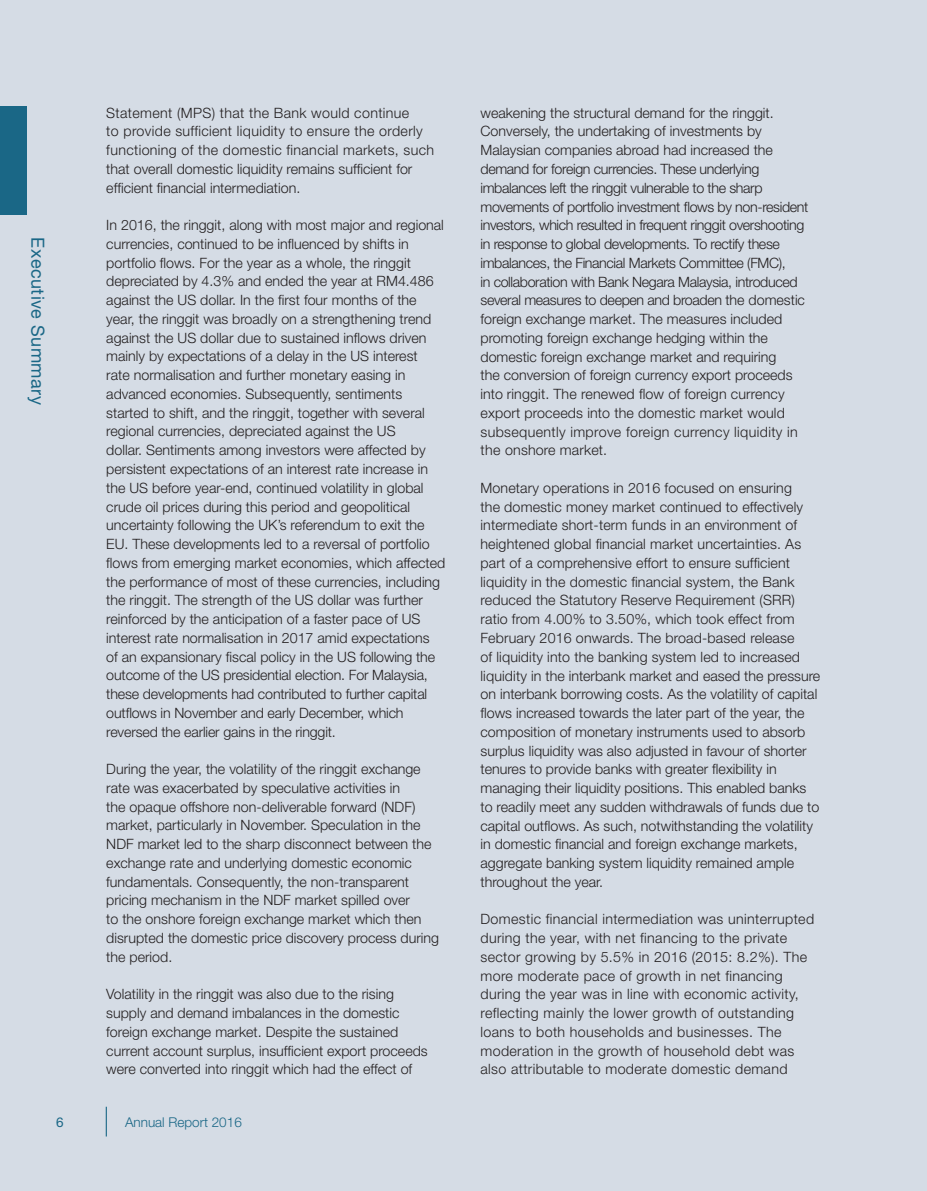
<style>
.page{position:relative;width:927px;height:1191px;background:#d5dce5}
.page>*{position:absolute;margin:0;border:0;box-sizing:border-box;transform-origin:0 0}
.t1{font:18px "Helvetica Neue";letter-spacing:.025em;color:#1a6786}
.t2{font:300 14.25px/18.8px "Helvetica Neue";color:#231f20}
.t3{font:300 14.25px/18.8px "Helvetica Neue";letter-spacing:.025em;color:#231f20}
.t4{font:300 13.5px "Helvetica Neue";color:#1a6786}
.t5{font:13.5px "Helvetica Neue";color:#1a6786}
</style>
<div class="page">
<div style="left:0;top:106px;width:27px;height:109px;background:#1a6786"></div>
<hr style="left:106px;top:1106px;width:1px;height:30px;background:#1a6786">
<p class="t1" style="left:49px;top:237px;width:169px;rotate:90deg">Executive Summary</p>
<p class="t3" style="left:106px;top:103px;width:329px">Statement (MPS) that the Bank would continue<br>to provide sufficient liquidity to ensure the orderly functioning of the domestic financial markets, such that overall domestic liquidity remains sufficient for efficient financial intermediation.</p>
<p class="t2" style="left:106px;top:215px;width:340px">In 2016, the ringgit, along with most major and regional currencies, continued to be influenced by shifts in portfolio flows. For the year as a whole, the ringgit depreciated by 4.3% and ended the year at RM4.486 against the US dollar. In the first four months of the year, the ringgit was broadly on a strengthening trend against the US dollar due to sustained inflows driven mainly by expectations of a delay in the US interest<br>rate normalisation and further monetary easing in advanced economies. Subsequently, sentiments started to shift, and the ringgit, together with several regional currencies, depreciated against the US<br>dollar. Sentiments among investors were affected by persistent expectations of an interest rate increase in the US before year-end, continued volatility in global crude oil prices during this period and geopolitical uncertainty following the UK’s referendum to exit the EU. These developments led to a reversal of portfolio flows from emerging market economies, which affected the performance of most of these currencies, including the ringgit. The strength of the US dollar was further reinforced by the anticipation of a faster pace of US interest rate normalisation in 2017 amid expectations<br>of an expansionary fiscal policy in the US following the outcome of the US presidential election. For Malaysia, these developments had contributed to further capital outflows in November and early December, which reversed the earlier gains in the ringgit.</p>
<p class="t2" style="left:106px;top:759px;width:334px">During the year, the volatility of the ringgit exchange rate was exacerbated by speculative activities in<br>the opaque offshore non-deliverable forward (NDF) market, particularly in November. Speculation in the NDF market led to the sharp disconnect between the exchange rate and underlying domestic economic fundamentals. Consequently, the non-transparent pricing mechanism in the NDF market spilled over<br>to the onshore foreign exchange market which then disrupted the domestic price discovery process during the period.</p>
<p class="t2" style="left:106px;top:984px;width:323px">Volatility in the ringgit was also due to the rising supply and demand imbalances in the domestic foreign exchange market. Despite the sustained current account surplus, insufficient export proceeds were converted into ringgit which had the effect of</p>
<p class="t5" style="left:56px;top:1114px;width:9px">6</p>
<p class="t4" style="left:125px;top:1113px;width:118px">Annual Report 2016</p>
<p class="t2" style="left:480px;top:103px;width:329px">weakening the structural demand for the ringgit.<br>Conversely, the undertaking of investments by Malaysian companies abroad had increased the demand for foreign currencies. These underlying imbalances left the ringgit vulnerable to the sharp movements of portfolio investment flows by non-resident investors, which resulted in frequent ringgit overshooting in response to global developments. To rectify these imbalances, the Financial Markets Committee (FMC),<br>in collaboration with Bank Negara Malaysia, introduced several measures to deepen and broaden the domestic foreign exchange market. The measures included promoting foreign exchange hedging within the domestic foreign exchange market and requiring<br>the conversion of foreign currency export proceeds into ringgit. The renewed flow of foreign currency export proceeds into the domestic market would subsequently improve foreign currency liquidity in the onshore market.</p>
<p class="t2" style="left:480px;top:478px;width:341px">Monetary operations in 2016 focused on ensuring<br>the domestic money market continued to effectively intermediate short-term funds in an environment of heightened global financial market uncertainties. As part of a comprehensive effort to ensure sufficient liquidity in the domestic financial system, the Bank reduced the Statutory Reserve Requirement (SRR) ratio from 4.00% to 3.50%, which took effect from February 2016 onwards. The broad-based release<br>of liquidity into the banking system led to increased liquidity in the interbank market and eased the pressure on interbank borrowing costs. As the volatility of capital flows increased towards the later part of the year, the composition of monetary instruments used to absorb surplus liquidity was also adjusted in favour of shorter tenures to provide banks with greater flexibility in managing their liquidity positions. This enabled banks to readily meet any sudden withdrawals of funds due to capital outflows. As such, notwithstanding the volatility in domestic financial and foreign exchange markets, aggregate banking system liquidity remained ample throughout the year.</p>
<p class="t3" style="left:480px;top:909px;width:335px">Domestic financial intermediation was uninterrupted during the year, with net financing to the private sector growing by 5.5% in 2016 (2015: 8.2%). The more moderate pace of growth in net financing during the year was in line with economic activity, reflecting mainly the lower growth of outstanding loans to both households and businesses. The moderation in the growth of household debt was also attributable to moderate domestic demand</p>
</div>
